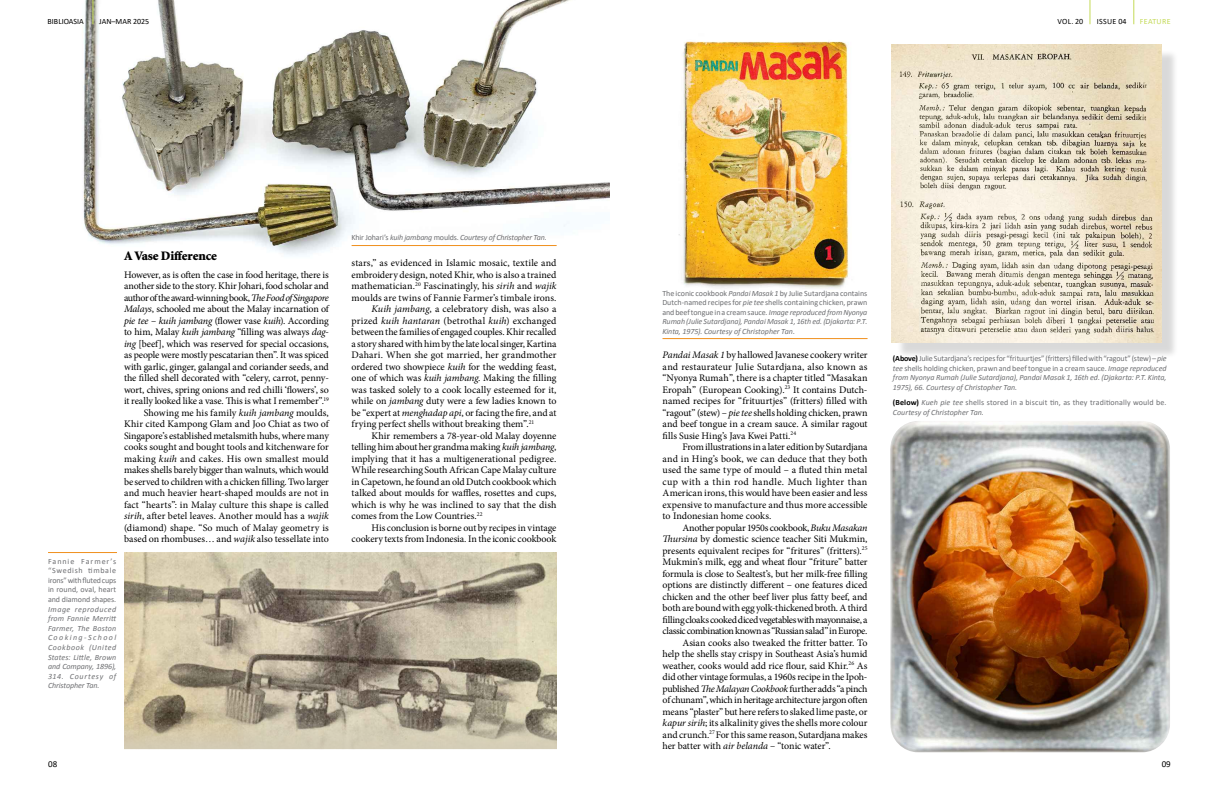
<style>
.page{position:relative;width:1219px;height:794px;background:#fff}
.page>*{position:absolute;margin:0;border:0;box-sizing:border-box;transform-origin:0 0}
.t1{font:900 13px "Minion Std";letter-spacing:-.01em;color:#000}
.t2{font:10px/11.5px "Minion Pro";letter-spacing:-.005em;color:#000;text-align:justify}
.t3{font:10px "Minion Pro";letter-spacing:-.035em;color:#000}
.t4{font:10px "Minion Pro";letter-spacing:-.025em;color:#000}
.t5{font:10px "Minion Pro";letter-spacing:.015em;color:#000}
.t6{font:10px "Minion Pro";letter-spacing:-.03em;color:#000}
.t7{font:9px "Calibri";color:#000}
.t8{font:italic 8px/9.6px "Calibri";letter-spacing:-.01em;color:#6d6e71;text-align:justify}
.t9{font:8px/9.6px "Calibri";color:#6d6e71;text-align:justify}
.t10{font:8px "Calibri";color:#000}
.t11{font:8px "Calibri";letter-spacing:.04em;color:#c4da58}
.s1{font-style:italic}
.s2{font-style:normal}
.s3{font-weight:700;color:#000}
</style>
<div class="page">
<img style="left:678px;top:41px;width:172px;height:248px">
<hr style="left:662px;top:338px;width:205px;height:1px;background:#f0901d">
<img style="left:890px;top:421px;width:280px;height:331px">
<img style="left:124px;top:552px;width:432px;height:197px">
<img style="left:83px;top:0;width:526px;height:256px">
<hr style="left:352px;top:245px;width:205px;height:1px;background:#f0901d">
<hr style="left:48px;top:552px;width:69px;height:1px;background:#f0901d">
<svg style="left:1090px;top:0;width:1px;height:24px"></svg>
<svg style="left:93px;top:0;width:1px;height:24px"></svg>
<svg style="left:1133px;top:0;width:1px;height:24px"></svg>
<div style="left:897px;top:49px;width:281px;height:309px;background:#000;opacity:.15"></div>
<img style="left:892px;top:44px;width:270px;height:298px">
<p class="t10" style="left:48px;top:16px;width:38px">BIBLIOASIA</p>
<p class="t10" style="left:99px;top:16px;width:52px">JAN–MAR 2025</p>
<p class="t10" style="left:1057px;top:16px;width:27px">VOL. 20</p>
<p class="t10" style="left:1097px;top:16px;width:31px">ISSUE 04</p>
<p class="t11" style="left:1140px;top:16px;width:32px">FEATURE</p>
<h1 class="t1" style="left:124px;top:250px;width:94px">A Vase Difference</h1>
<p class="t2" style="left:124px;top:269px;width:206px;text-align:right">However, as is often the case in food heritage, there is another side to the story. Khir Johari, food scholar and author of the award-winning book, <span class="s1">The Food of Singapore Malays</span>, schooled me about the Malay incarnation of <span class="s1">pie tee</span> – <span class="s1">kuih jambang</span> (flower vase <span class="s1">kuih</span>). According to him, Malay <span class="s1">kuih jambang</span> “filling was always <span class="s1">dag&shy;ing</span> [beef], which was reserved for special occasions, as people were mostly pescatarian then”. It was spiced with garlic, ginger, galangal and coriander seeds, and the filled shell decorated with “celery, carrot, penny&shy;wort, chives, spring onions and red chilli ‘flowers’, so it really looked like a vase. This is what I remember”.<sup>19<br></sup>Showing me his family <span class="s1">kuih jambang</span> moulds, Khir cited Kampong Glam and Joo Chiat as two of Singapore’s established metalsmith hubs, where many cooks sought and bought tools and kitchenware for making <span class="s1">kuih</span> and cakes. His own smallest mould makes shells barely bigger than walnuts, which would be served to children with a chicken filling. Two larger and much heavier heart-shaped moulds are not in fact “hearts”: in Malay culture this shape is called <span class="s1">sirih</span>, after betel leaves. Another mould has a <span class="s1">wajik </span>(diamond) shape. “So much of Malay geometry is based on rhombuses… and <span class="s1">wajik</span> also tessellate into</p>
<p class="t9" style="left:48px;top:556px;width:70px">Fannie Farmer’s “Swedish timbale irons” with fluted cups in round, oval, heart and diamond shapes.</p>
<p class="t8" style="left:48px;top:603px;width:70px">Image reproduced from Fannie Merritt Farmer, The Boston Cooking-School Cookbook (United States: Little, Brown and Company, 1896), 314. Courtesy of Christopher Tan.</p>
<p class="t8" style="left:352px;top:232px;width:197px"><span class="s2">Khir Johari’s</span> kuih jambang <span class="s2">moulds.</span> Courtesy of Christopher Tan.</p>
<p class="t2" style="left:352px;top:257px;width:206px">stars,” as evidenced in Islamic mosaic, textile and</p>
<p class="t2" style="left:352px;top:269px;width:206px">embroidery design, noted Khir, who is also a trained</p>
<p class="t2" style="left:352px;top:280px;width:206px">mathematician.<sup>20</sup> Fascinatingly, his <span class="s1">sirih</span> and <span class="s1">wajik</span></p>
<p class="t2" style="left:352px;top:292px;width:206px">moulds are twins of Fannie Farmer’s timbale irons.</p>
<p class="t5" style="left:371px;top:302px;width:187px"><span class="s1">Kuih jambang</span>, a celebratory dish, was also a</p>
<p class="t5" style="left:352px;top:314px;width:206px">prized <span class="s1">kuih hantaran</span> (betrothal <span class="s1">kuih</span>) exchanged</p>
<p class="t2" style="left:352px;top:326px;width:206px">between the families of engaged couples. Khir recalled</p>
<p class="t2" style="left:352px;top:338px;width:206px">a story shared with him by the late local singer, Kartina</p>
<p class="t2" style="left:352px;top:349px;width:206px">Dahari. When she got married, her grandmother</p>
<p class="t2" style="left:352px;top:361px;width:206px">ordered two showpiece <span class="s1">kuih</span> for the wedding feast,</p>
<p class="t2" style="left:352px;top:372px;width:206px">one of which was <span class="s1">kuih jambang</span>. Making the filling</p>
<p class="t2" style="left:352px;top:384px;width:206px">was tasked solely to a cook locally esteemed for it,</p>
<p class="t2" style="left:352px;top:395px;width:206px">while on <span class="s1">jambang</span> duty were a few ladies known to</p>
<p class="t2" style="left:352px;top:407px;width:206px">be “expert at <span class="s1">menghadap api</span>, or facing the fire, and at</p>
<p class="t2" style="left:352px;top:418px;width:184px">frying perfect shells without breaking them”.<sup>21</sup></p>
<p class="t2" style="left:371px;top:430px;width:187px">Khir remembers a 78-year-old Malay doyenne</p>
<p class="t2" style="left:352px;top:441px;width:206px">telling him about her grandma making <span class="s1">kuih jambang</span>,</p>
<p class="t2" style="left:352px;top:453px;width:206px">implying that it has a multigenerational pedigree.</p>
<p class="t2" style="left:352px;top:464px;width:206px">While researching South African Cape Malay culture</p>
<p class="t2" style="left:352px;top:476px;width:206px">in Capetown, he found an old Dutch cookbook which</p>
<p class="t2" style="left:352px;top:487px;width:206px">talked about moulds for waffles, rosettes and cups,</p>
<p class="t2" style="left:352px;top:499px;width:206px">which is why he was inclined to say that the dish</p>
<p class="t2" style="left:352px;top:510px;width:132px">comes from the Low Countries.<sup>22</sup></p>
<p class="t2" style="left:371px;top:522px;width:187px">His conclusion is borne out by recipes in vintage</p>
<p class="t2" style="left:352px;top:533px;width:206px">cookery texts from Indonesia. In the iconic cookbook</p>
<p class="t8" style="left:662px;top:288px;width:207px"><span class="s2">The iconic cookbook</span> Pandai Masak 1 <span class="s2">by Julie Sutardjana contains Dutch-named recipes for</span> pie tee <span class="s2">shells containing chicken, prawn and beef tongue in a cream sauce.</span> Image reproduced from Nyonya Rumah (Julie Sutardjana), Pandai Masak 1, 16th ed. (Djakarta: P.T.<br>Kinta, 1975). Courtesy of Christopher Tan.</p>
<p class="t2" style="left:663px;top:349px;width:206px"><span class="s1">Pandai Masak 1</span> by hallowed Javanese cookery writer and restaurateur Julie Sutardjana, also known as “Nyonya Rumah”, there is a chapter titled “Masakan Eropah” (European Cooking).<sup>23</sup> It contains Dutch&shy;named recipes for “frituurtjes” (fritters) filled with “ragout” (stew) – <span class="s1">pie tee</span> shells holding chicken, prawn and beef tongue in a cream sauce. A similar ragout fills Susie Hing’s Java Kwei Patti.<sup>24</sup></p>
<p class="t2" style="left:663px;top:441px;width:206px;text-indent:20px">From illustrations in a later edition by Sutardjana and in Hing’s book, we can deduce that they both used the same type of mould – a fluted thin metal cup with a thin rod handle. Much lighter than American irons, this would have been easier and less expensive to manufacture and thus more accessible to Indonesian home cooks.</p>
<p class="t4" style="left:682px;top:521px;width:187px">Another popular 1950s cookbook, <span class="s1">Buku Masakan</span></p>
<p class="t2" style="left:663px;top:533px;width:206px"><span class="s1">Thursina</span> by domestic science teacher Siti Mukmin,</p>
<p class="t2" style="left:663px;top:545px;width:206px">presents equivalent recipes for “fritures” (fritters).<sup>25</sup></p>
<p class="t2" style="left:663px;top:556px;width:206px">Mukmin’s milk, egg and wheat flour “friture” batter</p>
<p class="t2" style="left:663px;top:568px;width:206px">formula is close to Sealtest’s, but her milk-free filling</p>
<p class="t2" style="left:663px;top:579px;width:206px">options are distinctly different – one features diced</p>
<p class="t2" style="left:663px;top:591px;width:206px">chicken and the other beef liver plus fatty beef, and</p>
<p class="t2" style="left:663px;top:602px;width:206px">both are bound with egg yolk-thickened broth. A third</p>
<p class="t3" style="left:663px;top:613px;width:206px">filling cloaks cooked diced vegetables with mayonnaise, a</p>
<p class="t3" style="left:663px;top:624px;width:206px">classic combination known as “Russian salad” in Europe.</p>
<p class="t2" style="left:682px;top:637px;width:187px">Asian cooks also tweaked the fritter batter. To</p>
<p class="t2" style="left:663px;top:648px;width:206px">help the shells stay crispy in Southeast Asia’s humid</p>
<p class="t2" style="left:663px;top:660px;width:206px">weather, cooks would add rice flour, said Khir.<sup>26</sup> As</p>
<p class="t2" style="left:663px;top:671px;width:206px">did other vintage formulas, a 1960s recipe in the Ipoh-</p>
<p class="t6" style="left:663px;top:682px;width:206px">published <span class="s1">The Malayan Cookbook</span> further adds “a pinch</p>
<p class="t4" style="left:663px;top:693px;width:206px">of chunam”, which in heritage architecture jargon often</p>
<p class="t2" style="left:663px;top:706px;width:206px">means “plaster” but here refers to slaked lime paste, or</p>
<p class="t2" style="left:663px;top:717px;width:206px"><span class="s1">kapur sirih</span>; its alkalinity gives the shells more colour</p>
<p class="t2" style="left:663px;top:729px;width:206px">and crunch.<sup>27</sup> For this same reason, Sutardjana makes</p>
<p class="t2" style="left:663px;top:740px;width:170px">her batter with <span class="s1">air belanda</span> – “tonic water”.</p>
<p class="t9" style="left:893px;top:353px;width:275px"><span class="s3">(Above)</span> Julie Sutardjana’s recipes for “frituurtjes” (fritters) filled with “ragout” (stew) – <span class="s1">pie tee</span> shells holding chicken, prawn and beef tongue in a cream sauce. <span class="s1">Image reproduced from Nyonya Rumah (Julie Sutardjana), Pandai Masak 1, 16th ed. (Djakarta: P.T. Kinta, 1975), 66. Courtesy of Christopher Tan.</span></p>
<p class="t9" style="left:893px;top:397px;width:275px"><span class="s3">(Below)</span> <span class="s1">Kueh pie tee</span> shells stored in a biscuit tin, as they traditionally would be.<br><span class="s1">Courtesy of Christopher Tan.</span></p>
<p class="t7" style="left:48px;top:757px;width:11px">08</p>
<p class="t7" style="left:1162px;top:757px;width:11px">09</p>
</div>
